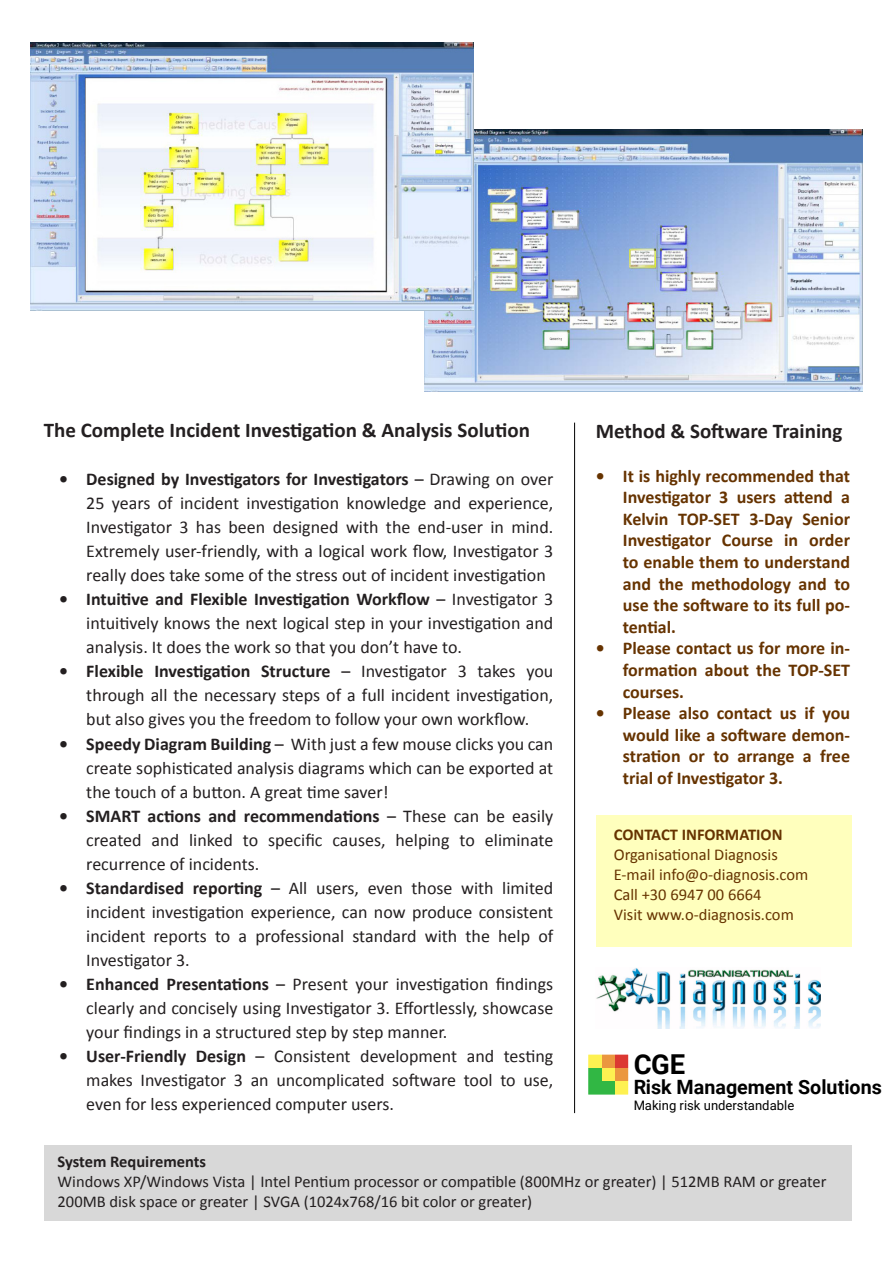
<style>
.page{position:relative;width:893px;height:1263px;background:#fff}
.page>*{position:absolute;margin:0;border:0;box-sizing:border-box;transform-origin:0 0}
.t1{font:700 27.45px "Roboto";color:#000}
.t2{font:700 21px "Calibri";color:#231f20}
.t3{font:700 19.65px "Roboto";color:#000}
.t4{font:18px/24px "Calibri";color:#231f20;text-align:justify}
.t5{font:700 18px/21.6px "Calibri";color:#630;text-align:justify}
.t6{font:16.5px "Calibri";color:#231f20}
.t7{font:16.5px "Calibri";color:#630}
.t8{font:700 16.5px "Calibri";color:#231f20}
.t9{font:700 16.5px "Calibri";color:#630}
.t10{font:13.05px "Roboto";color:#000}
.s1{font-weight:700}
</style>
<div class="page">
<div style="left:44px;top:1145px;width:808px;height:75px;background:#d8d8d8"></div>
<div style="left:596px;top:815px;width:256px;height:131px;background:#ffffbd"></div>
<img style="left:425px;top:129px;width:437px;height:262px">
<img style="left:31px;top:43px;width:442px;height:268px">
<hr style="left:574px;top:423px;width:1px;height:690px;background:#000">
<img style="left:596px;top:968px;width:224px;height:60px">
<div style="left:602px;top:1068px;width:13px;height:13px;background:#fef151"></div>
<div style="left:602px;top:1054px;width:13px;height:14px;background:#eb973f"></div>
<div style="left:602px;top:1081px;width:13px;height:13px;background:#31b744"></div>
<div style="left:588px;top:1068px;width:14px;height:13px;background:#31b744"></div>
<div style="left:588px;top:1054px;width:14px;height:14px;background:#fef151"></div>
<div style="left:588px;top:1081px;width:14px;height:13px;background:#31b744"></div>
<div style="left:615px;top:1068px;width:13px;height:13px;background:#eb973f"></div>
<div style="left:615px;top:1054px;width:13px;height:14px;background:#dc3832"></div>
<div style="left:615px;top:1081px;width:13px;height:13px;background:#fef151"></div>
<p class="t2" style="left:44px;top:416px;width:488px">The Complete Incident Investigation &amp; Analysis Solution</p>
<p class="t4" style="left:86px;top:467px;width:468px;text-indent:-27px"><span class="s1">• Designed by Investigators for Investigators</span> – Drawing on over 25 years of incident investigation knowledge and experience, Investigator 3 has been designed with the end-user in mind.<br>Extremely user-friendly, with a logical work flow, Investigator 3 really does take some of the stress out of incident investigation</p>
<p class="t4" style="left:86px;top:587px;width:468px;text-indent:-27px"><span class="s1">• Intuitive and Flexible Investigation Workflow</span> – Investigator 3 intuitively knows the next logical step in your investigation and analysis. It does the work so that you don’t have to.</p>
<p class="t4" style="left:86px;top:659px;width:468px;text-indent:-27px"><span class="s1">• Flexible Investigation Structure</span> – Investigator 3 takes you through all the necessary steps of a full incident investigation, but also gives you the freedom to follow your own workflow.</p>
<p class="t4" style="left:86px;top:731px;width:468px;text-indent:-27px"><span class="s1">• Speedy Diagram Building</span> – With just a few mouse clicks you can create sophisticated analysis diagrams which can be exported at the touch of a button. A great time saver!</p>
<p class="t4" style="left:86px;top:803px;width:468px;text-indent:-27px"><span class="s1">• SMART actions and recommendations</span> – These can be easily created and linked to specific causes, helping to eliminate recurrence of incidents.</p>
<p class="t4" style="left:86px;top:875px;width:468px;text-indent:-27px"><span class="s1">• Standardised reporting</span> – All users, even those with limited incident investigation experience, can now produce consistent incident reports to a professional standard with the help of Investigator 3.</p>
<p class="t4" style="left:86px;top:971px;width:468px;text-indent:-27px"><span class="s1">• Enhanced Presentations</span> – Present your investigation findings clearly and concisely using Investigator 3. Effortlessly, showcase your findings in a structured step by step manner.</p>
<p class="t4" style="left:86px;top:1043px;width:468px;text-indent:-27px"><span class="s1">• User-Friendly Design</span> – Consistent development and testing makes Investigator 3 an uncomplicated software tool to use, even for less experienced computer users.</p>
<p class="t2" style="left:596px;top:416px;width:248px">Method &amp; Software Training</p>
<p class="t5" style="left:623px;top:464px;width:229px;text-indent:-27px">• It is highly recommended that Investigator 3 users attend a Kelvin TOP-SET 3-Day Senior Investigator Course in order to enable them to understand and the methodology and to use the software to its full po&shy;tential.</p>
<p class="t5" style="left:623px;top:637px;width:229px;text-indent:-27px">• Please contact us for more in&shy;formation about the TOP-SET courses.</p>
<p class="t5" style="left:623px;top:702px;width:229px;text-indent:-27px">• Please also contact us if you would like a software demon&shy;stration or to arrange a free trial of Investigator 3.</p>
<p class="t9" style="left:614px;top:823px;width:170px">CONTACT INFORMATION</p>
<p class="t7" style="left:614px;top:843px;width:166px">Organisational Diagnosis</p>
<p class="t7" style="left:614px;top:863px;width:196px">E-mail info@o-diagnosis.com</p>
<p class="t7" style="left:614px;top:883px;width:149px">Call +30 6947 00 6664</p>
<p class="t7" style="left:614px;top:902px;width:182px">Visit www.o-diagnosis.com</p>
<h1 class="t1" style="left:633px;top:1045px;width:54px">CGE</h1>
<p class="t3" style="left:633px;top:1074px;width:250px">Risk Management Solutions</p>
<p class="t10" style="left:633px;top:1096px;width:162px">Making risk understandable</p>
<p class="t8" style="left:58px;top:1150px;width:150px">System Requirements</p>
<p class="t6" style="left:58px;top:1170px;width:770px">Windows XP/Windows Vista | Intel Pentium processor or compatible (800MHz or greater) | 512MB RAM or greater</p>
<p class="t6" style="left:58px;top:1189px;width:476px">200MB disk space or greater | SVGA (1024x768/16 bit color or greater)</p>
</div>
